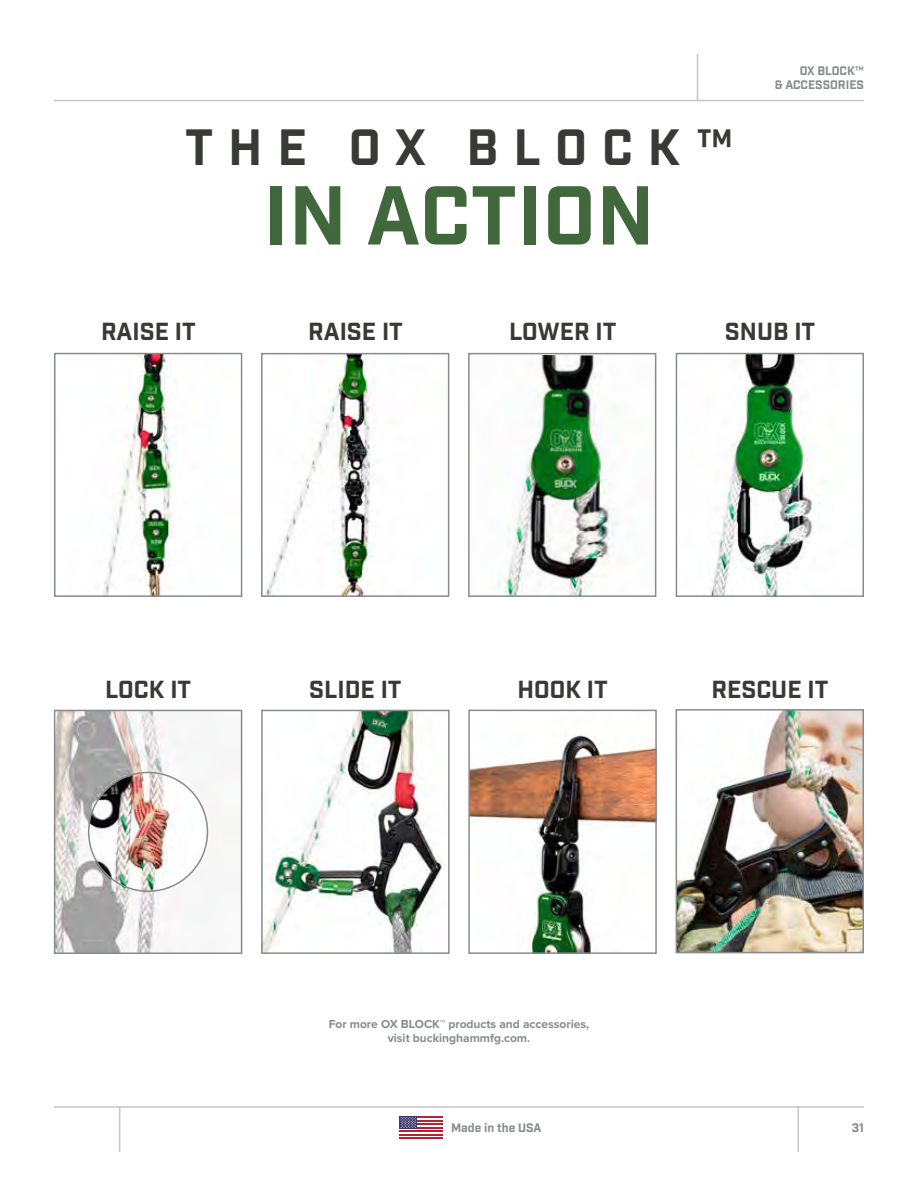
<style>
.page{position:relative;width:918px;height:1188px;background:#fff}
.page>*{position:absolute;margin:0;border:0;box-sizing:border-box;transform-origin:0 0}
.t1{font:700 81px "Industry";letter-spacing:.01em;color:#40683c}
.t2{font:700 49.5px "Industry";letter-spacing:.3em;color:#373a36}
.t3{font:700 24px "Industry";color:#373a36}
.t4{font:700 12px/14.4px "Proxima Nova";color:#888b8d;text-align:center}
.t5{font:700 12px/14.4px "Industry";color:#888b8d;text-align:right}
</style>
<div class="page">
<hr style="left:54px;top:100px;width:810px;height:1px;background:#888b8d">
<hr style="left:697px;top:54px;width:1px;height:46px;background:#888b8d">
<hr style="left:54px;top:1106px;width:810px;height:2px;background:#888b8d">
<hr style="left:798px;top:1106px;width:1px;height:46px;background:#888b8d">
<hr style="left:119px;top:1106px;width:1px;height:46px;background:#888b8d">
<img style="left:103px;top:356px;width:71px;height:238px">
<div style="left:54px;top:353px;width:188px;height:244px;border:2px solid #888b8d"></div>
<img style="left:265px;top:356px;width:111px;height:238px">
<div style="left:261px;top:353px;width:188px;height:244px;border:2px solid #888b8d"></div>
<img style="left:497px;top:356px;width:122px;height:238px">
<div style="left:468px;top:353px;width:188px;height:244px;border:2px solid #888b8d"></div>
<img style="left:710px;top:356px;width:109px;height:238px">
<div style="left:676px;top:353px;width:188px;height:244px;border:2px solid #888b8d"></div>
<img style="left:57px;top:713px;width:152px;height:238px">
<div style="left:54px;top:710px;width:188px;height:244px;border:2px solid #888b8d"></div>
<img style="left:264px;top:713px;width:180px;height:238px">
<div style="left:261px;top:710px;width:189px;height:244px;border:2px solid #888b8d"></div>
<img style="left:471px;top:735px;width:183px;height:216px">
<div style="left:468px;top:710px;width:189px;height:244px;border:2px solid #888b8d"></div>
<img style="left:679px;top:712px;width:182px;height:238px">
<div style="left:676px;top:709px;width:188px;height:244px;border:2px solid #888b8d"></div>
<div style="left:88px;top:772px;width:120px;height:120px;border:2px solid #888b8d;border-radius:50%"></div>
<hr style="left:400px;top:1116px;width:43px;height:2px;background:#b32133">
<hr style="left:400px;top:1120px;width:43px;height:2px;background:#b32133">
<hr style="left:400px;top:1123px;width:43px;height:2px;background:#b32133">
<hr style="left:400px;top:1127px;width:43px;height:2px;background:#b32133">
<hr style="left:400px;top:1130px;width:43px;height:2px;background:#b32133">
<hr style="left:400px;top:1134px;width:43px;height:2px;background:#b32133">
<hr style="left:400px;top:1137px;width:43px;height:2px;background:#b32133">
<div style="left:400px;top:1116px;width:17px;height:13px;background:#3d3b6e"></div>
<svg style="left:400px;top:1117px;width:16px;height:11px"></svg>
<h2 class="t2" style="left:185px;top:117px;width:549px">THE OX BLOCK™</h2>
<h1 class="t1" style="left:264px;top:166px;width:392px">IN ACTION</h1>
<p class="t5" style="left:775px;top:64px;width:91px">OX BLOCK™<br>&amp; ACCESSORIES</p>
<h3 class="t3" style="left:101px;top:317px;width:96px">RAISE IT</h3>
<h3 class="t3" style="left:308px;top:317px;width:96px">RAISE IT</h3>
<h3 class="t3" style="left:509px;top:317px;width:109px">LOWER IT</h3>
<h3 class="t3" style="left:725px;top:317px;width:92px">SNUB IT</h3>
<h3 class="t3" style="left:105px;top:675px;width:87px">LOCK IT</h3>
<h3 class="t3" style="left:309px;top:675px;width:94px">SLIDE IT</h3>
<h3 class="t3" style="left:518px;top:675px;width:92px">HOOK IT</h3>
<h3 class="t3" style="left:712px;top:675px;width:118px">RESCUE IT</h3>
<p class="t4" style="left:329px;top:1016px;width:262px">For more OX BLOCK™ products and accessories, visit buckinghammfg.com.</p>
<p class="t5" style="left:451px;top:1121px;width:92px">Made in the USA</p>
<p class="t5" style="left:852px;top:1121px;width:14px">31</p>
</div>
